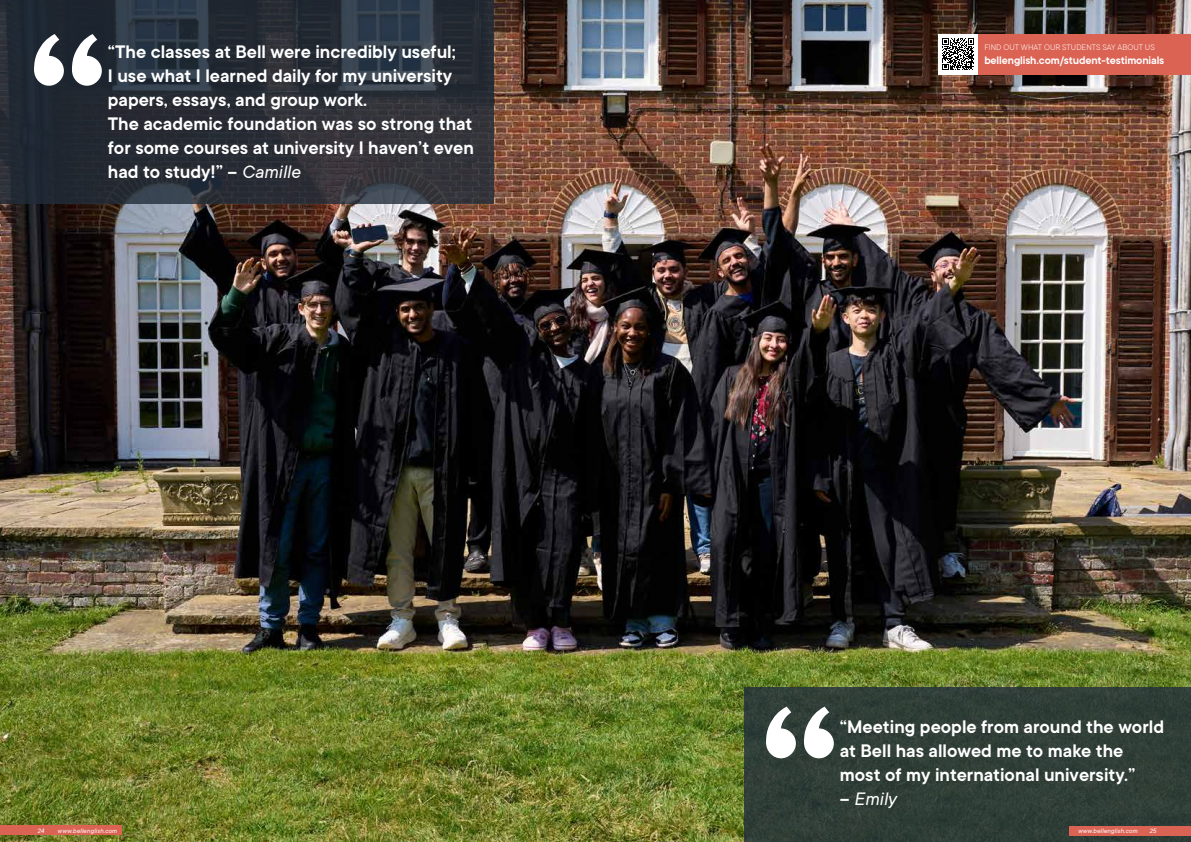
<style>
.page{position:relative;width:1191px;height:842px;background:#fff}
.page>*{position:absolute;margin:0;border:0;box-sizing:border-box;transform-origin:0 0}
.t1{font:600 20px/24px "TT Commons";color:#fff}
.t2{font:italic 20px "TT Commons";color:#fff}
.t3{font:600 12px "TT Commons";letter-spacing:-.01em;color:#fff}
.t4{font:300 9px "TT Commons";color:#fff}
.t5{font:italic 7px "TT Commons";letter-spacing:.015em;color:#fff}
.s1{font-weight:400;font-style:italic}
.s2{font-weight:600;font-style:normal}
</style>
<div class="page">
<img style="left:0;top:0;width:1191px;height:842px">
<div style="left:744px;top:687px;width:447px;height:155px;background:#303e37"></div>
<div style="left:978px;top:34px;width:213px;height:40px;background:#db6354"></div>
<div style="left:938px;top:34px;width:40px;height:40px;background:#fff"></div>
<svg style="left:942px;top:38px;width:32px;height:32px"></svg>
<svg style="left:766px;top:707px;width:68px;height:51px"></svg>
<div style="left:0;top:826px;width:122px;height:9px;background:#db6354"></div>
<div style="left:1069px;top:827px;width:122px;height:9px;background:#db6354"></div>
<svg style="left:0;top:0;width:494px;height:204px;background:#2a3039"></svg>
<svg style="left:34px;top:34px;width:68px;height:52px"></svg>
<p class="t1" style="left:108px;top:40px;width:367px">“The classes at Bell were incredibly useful;<br>I use what I learned daily for my university papers, essays, and group work.<br>The academic foundation was so strong that for some courses at university I haven’t even had to study!” – <span class="s1">Camille</span></p>
<p class="t4" style="left:984px;top:42px;width:172px">FIND OUT WHAT OUR STUDENTS SAY ABOUT US</p>
<p class="t3" style="left:984px;top:53px;width:181px">bellenglish.com/student-testimonials</p>
<p class="t1" style="left:840px;top:715px;width:326px">“Meeting people from around the world at Bell has allowed me to make the most of my international university.”</p>
<p class="t2" style="left:840px;top:788px;width:58px"><span class="s2">–</span> Emily</p>
<p class="t5" style="left:37px;top:827px;width:8px">24</p>
<p class="t5" style="left:58px;top:827px;width:61px">www.bellenglish.com</p>
<p class="t5" style="left:1078px;top:827px;width:61px">www.bellenglish.com</p>
<p class="t5" style="left:1149px;top:827px;width:8px">25</p>
</div>
